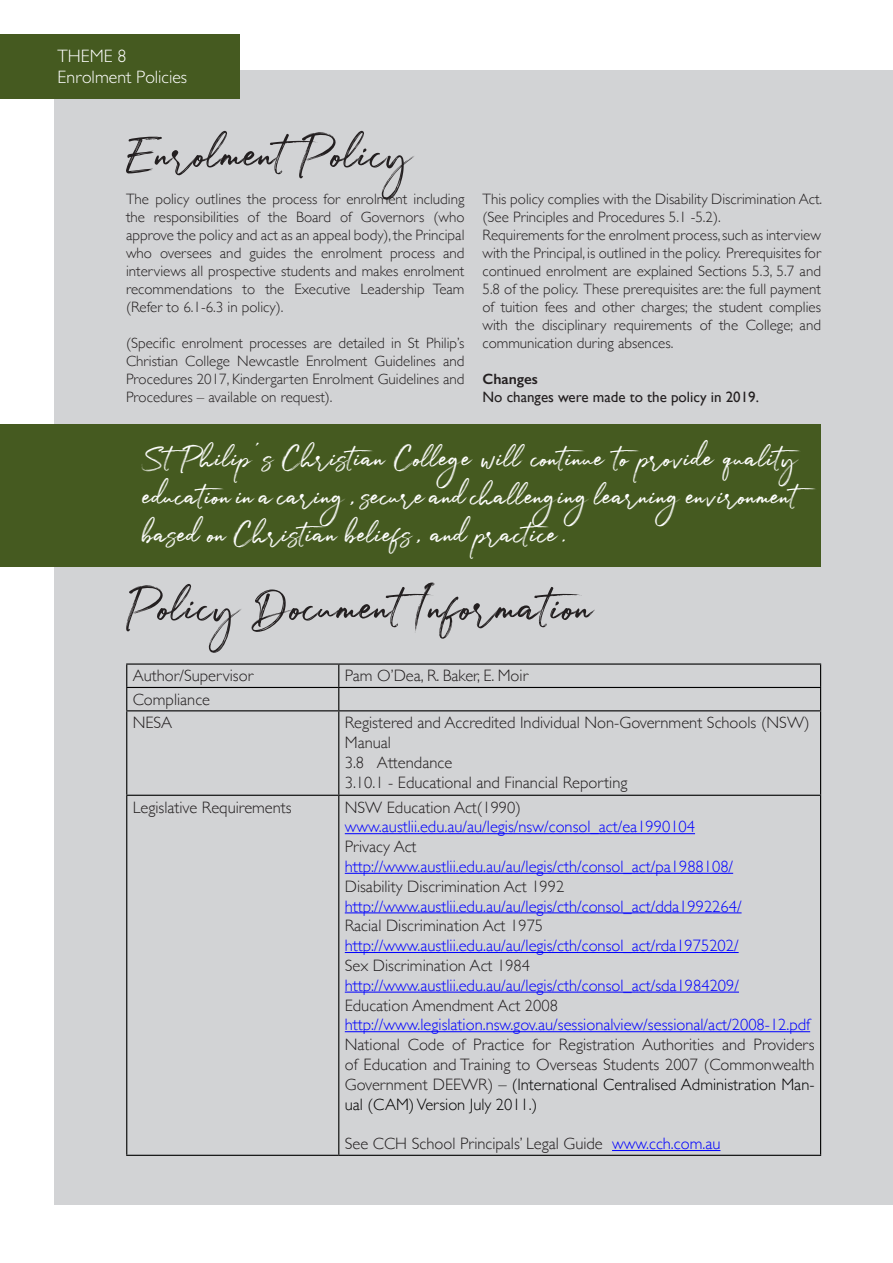
<style>
.page{position:relative;width:893px;height:1263px;background:#fff}
.page>*{position:absolute;margin:0;border:0;box-sizing:border-box;transform-origin:0 0}
.t1{font:51px "Julietta Messie Demo";color:#231f20}
.t2{font:31.5px/37.8px "Julietta Messie Demo";color:#fff}
.t3{font:300 18px "Gill Sans";color:#fff}
.t4{font:300 16.5px/19.8px "Gill Sans";color:#231f20}
.t5{font:300 16.5px "Gill Sans";color:#00f}
.t6{font:300 15px/18px "Gill Sans";color:#231f20;text-align:justify}
.t7{font:15px "Gill Sans";color:#231f20}
.t8{font:600 15px "Gill Sans";color:#231f20}
.s1{color:#000}
.s2{color:#00f}
</style>
<div class="page">
<div style="left:54px;top:70px;width:839px;height:1134px;background:#d2d3d5"></div>
<div style="left:0;top:34px;width:240px;height:65px;background:#455a20"></div>
<hr style="left:126px;top:663px;width:213px;height:2px;background:#000">
<hr style="left:339px;top:663px;width:482px;height:2px;background:#000">
<hr style="left:126px;top:687px;width:213px;height:1px;background:#000">
<hr style="left:339px;top:687px;width:482px;height:1px;background:#000">
<hr style="left:126px;top:710px;width:213px;height:1px;background:#000">
<hr style="left:339px;top:710px;width:482px;height:1px;background:#000">
<hr style="left:126px;top:795px;width:213px;height:1px;background:#000">
<hr style="left:339px;top:795px;width:482px;height:1px;background:#000">
<hr style="left:126px;top:1155px;width:213px;height:1px;background:#000">
<hr style="left:339px;top:1155px;width:482px;height:1px;background:#000">
<svg style="left:126px;top:665px;width:1px;height:45px"></svg>
<hr style="left:126px;top:711px;width:1px;height:84px;background:#000">
<hr style="left:126px;top:796px;width:1px;height:359px;background:#000">
<svg style="left:338px;top:665px;width:1px;height:45px"></svg>
<svg style="left:820px;top:665px;width:1px;height:45px"></svg>
<hr style="left:338px;top:711px;width:1px;height:84px;background:#000">
<hr style="left:820px;top:711px;width:1px;height:84px;background:#000">
<hr style="left:338px;top:796px;width:1px;height:359px;background:#000">
<hr style="left:820px;top:796px;width:1px;height:359px;background:#000">
<hr style="left:345px;top:833px;width:350px;height:1px;background:#00f">
<hr style="left:345px;top:873px;width:388px;height:1px;background:#00f">
<hr style="left:345px;top:912px;width:397px;height:1px;background:#00f">
<hr style="left:345px;top:952px;width:394px;height:1px;background:#00f">
<hr style="left:345px;top:992px;width:394px;height:1px;background:#00f">
<hr style="left:345px;top:1031px;width:465px;height:1px;background:#00f">
<hr style="left:612px;top:1150px;width:108px;height:1px;background:#00f">
<div style="left:0;top:425px;width:821px;height:142px;background:#455a20"></div>
<p class="t3" style="left:58px;top:45px;width:70px">THEME 8</p>
<p class="t3" style="left:58px;top:66px;width:131px">Enrolment Policies</p>
<p class="t1" style="left:126px;top:119px;width:286px">EnrolmentPolicy</p>
<p class="t6" style="left:126px;top:190px;width:340px">The policy outlines the process for enrolment including the responsibilities of the Board of Governors (who approve the policy and act as an appeal body), the Principal who oversees and guides the enrolment process and interviews all prospective students and makes enrolment recommendations to the Executive Leadership Team (Refer to 6.1-6.3 in policy).</p>
<p class="t6" style="left:126px;top:334px;width:340px">(Specific enrolment processes are detailed in St Philip’s Christian College Newcastle Enrolment Guidelines and Procedures 2017, Kindergarten Enrolment Guidelines and Procedures – available on request).</p>
<p class="t6" style="left:482px;top:190px;width:341px">This policy complies with the Disability Discrimination Act. (See Principles and Procedures 5.1 -5.2).</p>
<p class="t6" style="left:482px;top:226px;width:340px">Requirements for the enrolment process, such as interview with the Principal, is outlined in the policy. Prerequisites for continued enrolment are explained Sections 5.3, 5.7 and 5.8 of the policy. These prerequisites are: the full payment of tuition fees and other charges; the student complies with the disciplinary requirements of the College; and communication during absences.</p>
<p class="t8" style="left:482px;top:370px;width:57px">Changes</p>
<p class="t7" style="left:482px;top:388px;width:278px">No changes were made to the policy in 2019.</p>
<p class="t2" style="left:142px;top:437px;width:680px">StPhilip's Christian College will continue to provide quality education in a caring, secure and challenging learning environment based on Christian beliefs, and practice.</p>
<p class="t1" style="left:126px;top:572px;width:467px">Policy DocumentInformation</p>
<p class="t4" style="left:133px;top:665px;width:122px">Author/Supervisor</p>
<p class="t4" style="left:345px;top:665px;width:185px">Pam O’Dea, R. Baker, E. Moir</p>
<p class="t4" style="left:133px;top:689px;width:79px">Compliance</p>
<p class="t4" style="left:133px;top:712px;width:41px">NESA</p>
<p class="t4" style="left:345px;top:712px;width:466px">Registered and Accredited Individual Non-Government Schools (NSW)<br>Manual</p>
<p class="t4" style="left:345px;top:752px;width:109px">3.8 Attendance</p>
<p class="t4" style="left:345px;top:772px;width:284px">3.10.1 - Educational and Financial Reporting</p>
<p class="t4" style="left:133px;top:796px;width:161px">Legislative Requirements</p>
<p class="t4" style="left:345px;top:796px;width:178px">NSW Education Act(1990)</p>
<p class="t5" style="left:345px;top:814px;width:352px">www.austlii.edu.au/au/legis/nsw/consol_act/ea1990104</p>
<p class="t4" style="left:345px;top:836px;width:73px">Privacy Act</p>
<p class="t5" style="left:345px;top:854px;width:390px">http://www.austlii.edu.au/au/legis/cth/consol_act/pa1988108/</p>
<p class="t4" style="left:345px;top:876px;width:221px">Disability Discrimination Act 1992</p>
<p class="t5" style="left:345px;top:893px;width:398px">http://www.austlii.edu.au/au/legis/cth/consol_act/dda1992264/</p>
<p class="t4" style="left:345px;top:915px;width:200px">Racial Discrimination Act 1975</p>
<p class="t5" style="left:345px;top:933px;width:395px">http://www.austlii.edu.au/au/legis/cth/consol_act/rda1975202/</p>
<p class="t4" style="left:345px;top:955px;width:187px">Sex Discrimination Act 1984</p>
<p class="t5" style="left:345px;top:972px;width:396px">http://www.austlii.edu.au/au/legis/cth/consol_act/sda1984209/</p>
<p class="t4" style="left:345px;top:994px;width:215px">Education Amendment Act 2008</p>
<p class="t5" style="left:345px;top:1012px;width:467px">http://www.legislation.nsw.gov.au/sessionalview/sessional/act/2008-12.pdf</p>
<p class="t4" style="left:345px;top:1034px;width:471px;text-align:justify">National Code of Practice for Registration Authorities and Providers of Education and Training to Overseas Students 2007 (Commonwealth Government DEEWR) <span class="s1">– (International Centralised Administration Man&shy;ual (CAM) Version July 2011.)</span></p>
<p class="t4" style="left:345px;top:1133px;width:377px">See CCH School Principals’ Legal Guide <span class="s2">www.cch.com.au</span></p>
</div>
